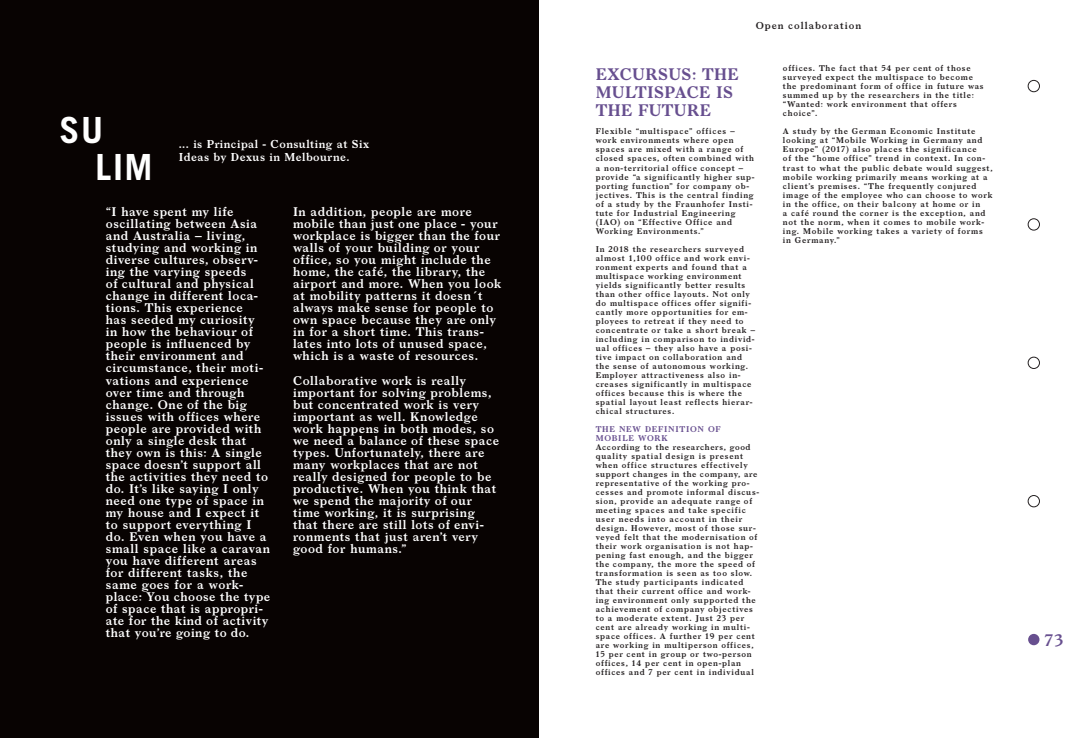
<style>
.page{position:relative;width:1078px;height:738px;background:#fff}
.page>*{position:absolute;margin:0;border:0;box-sizing:border-box;transform-origin:0 0}
.t1{font:700 36px/37px "Trade Gothic LT Std";color:#fff}
.t2{font:600 16px/18px "Larish Neue";letter-spacing:.025em;color:#674f8f}
.t3{font:600 12px/12px "Larish Neue";letter-spacing:.045em;color:#fff}
.t4{font:600 11px/13px "Larish Neue";letter-spacing:.045em;color:#fff}
.t5{font:600 9.6px "Larish Neue";letter-spacing:.1em;color:#231f20}
.t6{font:600 8px/9px "Larish Neue";letter-spacing:.09em;color:#231f20}
.t7{font:600 8px/9px "Larish Neue";letter-spacing:.09em;color:#674f8f}
</style>
<div class="page">
<div style="left:0;top:0;width:539px;height:737px;background:#080302"></div>
<div style="left:1027px;top:80px;width:12px;height:12px;border:1px solid #231f20;border-radius:50%"></div>
<div style="left:1027px;top:218px;width:12px;height:12px;border:1px solid #231f20;border-radius:50%"></div>
<div style="left:1027px;top:356px;width:12px;height:13px;border:1px solid #231f20;border-radius:50%"></div>
<svg style="left:1027px;top:633px;width:12px;height:11px"></svg>
<div style="left:1027px;top:494px;width:12px;height:13px;border:1px solid #231f20;border-radius:50%"></div>
<h1 class="t1" style="left:96px;top:111px;width:58px;text-indent:-36px">SU<br>LIM</h1>
<h3 class="t4" style="left:179px;top:137px;width:192px">... is Principal - Consulting at Six<br>Ideas by Dexus in Melbourne.</h3>
<p class="t3" style="left:106px;top:205px;width:166px">“I have spent my life oscillating between Asia and Australia – living, studying and working in diverse cultures, observ&shy;ing the varying speeds<br>of cultural and physical change in different loca&shy;tions. This experience<br>has seeded my curiosity<br>in how the behaviour of people is influenced by their environment and circumstance, their moti&shy;vations and experience over time and through change. One of the big issues with offices where people are provided with only a single desk that they own is this: A single space doesn’t support all the activities they need to do. It’s like saying I only need one type of space in my house and I expect it to support everything I do. Even when you have a small space like a caravan you have different areas for different tasks, the same goes for a work&shy;place: You choose the type of space that is appropri&shy;ate for the kind of activity that you’re going to do.</p>
<p class="t3" style="left:293px;top:205px;width:210px">In addition, people are more mobile than just one place - your workplace is bigger than the four walls of your building or your office, so you might include the home, the café, the library, the airport and more. When you look at mobility patterns it doesn´t always make sense for people to own space because they are only in for a short time. This trans&shy;lates into lots of unused space, which is a waste of resources.</p>
<p class="t3" style="left:293px;top:373px;width:208px">Collaborative work is really important for solving problems, but concentrated work is very important as well. Knowledge work happens in both modes, so we need a balance of these space types. Unfortunately, there are many workplaces that are not really designed for people to be productive. When you think that we spend the majority of our time working, it is surprising that there are still lots of envi&shy;ronments that just aren’t very good for humans.”</p>
<p class="t5" style="left:755px;top:18px;width:107px">Open collaboration</p>
<h2 class="t2" style="left:595px;top:64px;width:144px">EXCURSUS: THE<br>MULTISPACE IS<br>THE FUTURE</h2>
<p class="t6" style="left:595px;top:126px;width:160px">Flexible “multispace” offices – work environments where open spaces are mixed with a range of closed spaces, often combined with a non-territorial office concept – provide “a significantly higher sup&shy;porting function” for company ob&shy;jectives. This is the central finding of a study by the Fraunhofer Insti&shy;tute for Industrial Engineering (IAO) on “Effective Office and Working Environments.”</p>
<p class="t6" style="left:595px;top:243px;width:161px">In 2018 the researchers surveyed almost 1,100 office and work envi&shy;ronment experts and found that a multispace working environment yields significantly better results than other office layouts. Not only do multispace offices offer signifi&shy;cantly more opportunities for em&shy;ployees to retreat if they need to concentrate or take a short break – including in comparison to individ&shy;ual offices – they also have a posi&shy;tive impact on collaboration and the sense of autonomous working.<br>Employer attractiveness also in&shy;creases significantly in multispace offices because this is where the spatial layout least reflects hierar&shy;chical structures.</p>
<p class="t7" style="left:595px;top:423px;width:126px">THE NEW DEFINITION OF<br>MOBILE WORK</p>
<p class="t6" style="left:595px;top:441px;width:165px">According to the researchers, good quality spatial design is present when office structures effectively support changes in the company, are representative of the working pro&shy;cesses and promote informal discus&shy;sion, provide an adequate range of meeting spaces and take specific user needs into account in their design. However, most of those sur&shy;veyed felt that the modernisation of their work organisation is not hap&shy;pening fast enough, and the bigger the company, the more the speed of transformation is seen as too slow.<br>The study participants indicated that their current office and work&shy;ing environment only supported the achievement of company objectives to a moderate extent. Just 23 per cent are already working in multi&shy;space offices. A further 19 per cent are working in multiperson offices, 15 per cent in group or two-person offices, 14 per cent in open-plan offices and 7 per cent in individual</p>
<p class="t6" style="left:782px;top:63px;width:202px">offices. The fact that 54 per cent of those surveyed expect the multispace to become the predominant form of office in future was summed up by the researchers in the title: “Wanted: work environment that offers choice”.</p>
<p class="t6" style="left:782px;top:126px;width:211px">A study by the German Economic Institute looking at “Mobile Working in Germany and Europe” (2017) also places the significance<br>of the “home office” trend in context. In con&shy;trast to what the public debate would suggest, mobile working primarily means working at a client’s premises. “The frequently conjured image of the employee who can choose to work in the office, on their balcony at home or in<br>a café round the corner is the exception, and not the norm, when it comes to mobile work&shy;ing. Mobile working takes a variety of forms in Germany.”</p>
<h2 class="t2" style="left:1044px;top:629px;width:20px">73</h2>
</div>
